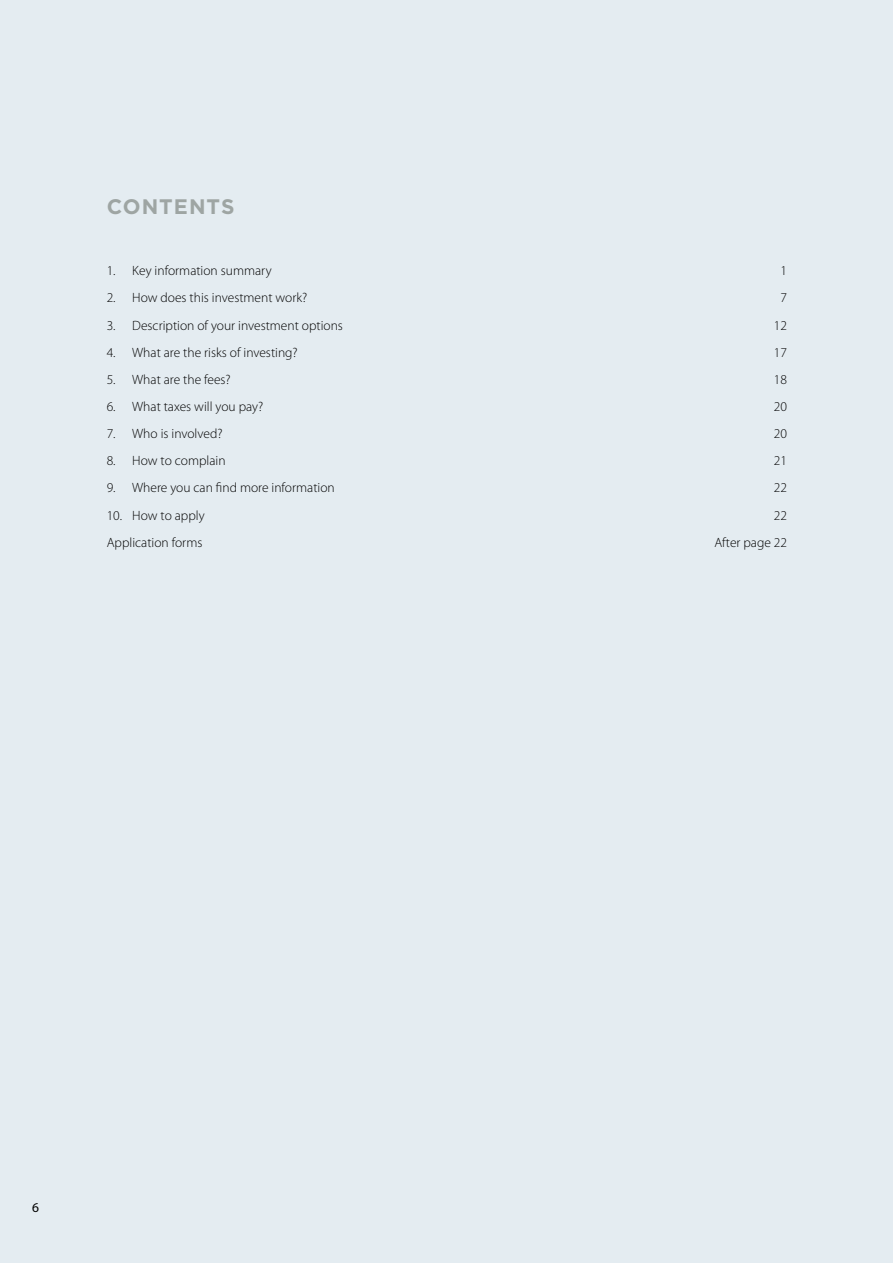
<style>
.page{position:relative;width:893px;height:1263px;background:#e4ecf1}
.page>*{position:absolute;margin:0;border:0;box-sizing:border-box;transform-origin:0 0}
.t1{font:700 21px "Gotham";letter-spacing:.045em;color:#9ea5a3}
.t2{font:300 13.5px "Myriad Pro";color:#000}
.t3{font:13.5px "Myriad Pro";color:#000}
</style>
<div class="page">
<h1 class="t1" style="left:107px;top:194px;width:130px">CONTENTS</h1>
<p class="t2" style="left:107px;top:263px;width:166px">1. Key information summary</p>
<p class="t2" style="left:780px;top:263px;width:8px">1</p>
<p class="t2" style="left:107px;top:290px;width:202px">2. How does this investment work?</p>
<p class="t2" style="left:780px;top:290px;width:8px">7</p>
<p class="t2" style="left:107px;top:317px;width:238px">3. Description of your investment options</p>
<p class="t2" style="left:774px;top:317px;width:15px">12</p>
<p class="t2" style="left:107px;top:344px;width:192px">4. What are the risks of investing?</p>
<p class="t2" style="left:774px;top:344px;width:15px">17</p>
<p class="t2" style="left:107px;top:371px;width:126px">5. What are the fees?</p>
<p class="t2" style="left:774px;top:371px;width:15px">18</p>
<p class="t2" style="left:107px;top:398px;width:158px">6. What taxes will you pay?</p>
<p class="t2" style="left:774px;top:398px;width:15px">20</p>
<p class="t2" style="left:107px;top:426px;width:117px">7. Who is involved?</p>
<p class="t2" style="left:774px;top:426px;width:15px">20</p>
<p class="t2" style="left:107px;top:453px;width:120px">8. How to complain</p>
<p class="t2" style="left:774px;top:453px;width:15px">21</p>
<p class="t2" style="left:107px;top:480px;width:230px">9. Where you can find more information</p>
<p class="t2" style="left:774px;top:480px;width:15px">22</p>
<p class="t2" style="left:107px;top:507px;width:99px">10. How to apply</p>
<p class="t2" style="left:774px;top:507px;width:15px">22</p>
<p class="t2" style="left:107px;top:534px;width:97px">Application forms</p>
<p class="t2" style="left:714px;top:534px;width:74px">After page 22</p>
<p class="t3" style="left:32px;top:1199px;width:8px">6</p>
</div>
